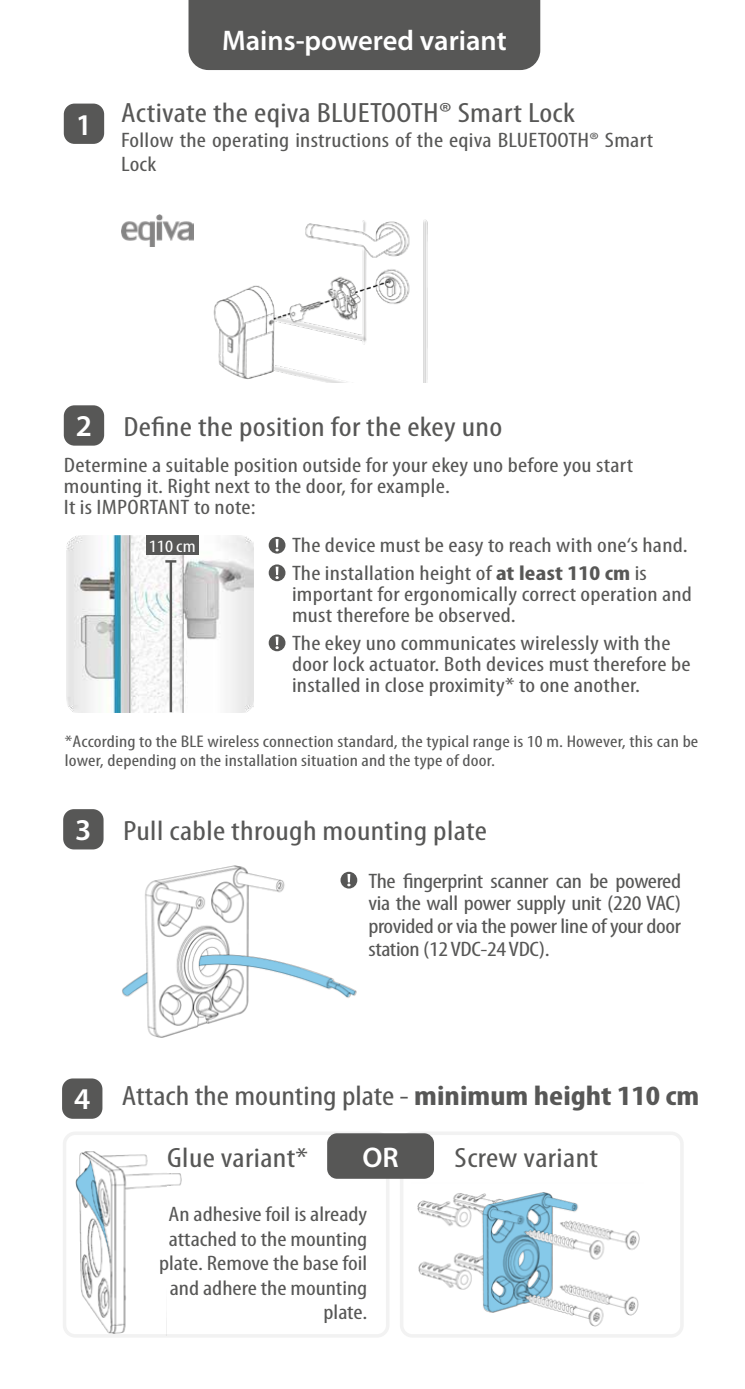
<style>
.page{position:relative;width:745px;height:1389px;background:#fff}
.page>*{position:absolute;margin:0;border:0;box-sizing:border-box;transform-origin:0 0}
.t1{font:600 30.45px "Myriad Pro";color:#fff}
.t2{font:600 28.35px "Myriad Pro";color:#fff}
.t3{font:condensed 28px "Myriad Pro";letter-spacing:.01em;color:#575756;scale:1.2 1}
.t4{font:condensed 21px/24.5px "Myriad Pro";letter-spacing:.01em;color:#575756;scale:1.2 1}
.t5{font:condensed 17.5px "Myriad Pro";letter-spacing:.01em;color:#fff;scale:1.2 1}
.t6{font:condensed 16.8px/18.9px "Myriad Pro";letter-spacing:.01em;color:#575756;scale:1.2 1}
.s1{font-weight:600;font-stretch:normal;font-size:30.45px;color:#fff}
.s2{font-weight:700}
</style>
<div class="page">
<div style="left:64px;top:104px;width:40px;height:40px;background:#575756;border-radius:11px"></div>
<img style="left:193px;top:219px;width:235px;height:164px">
<img style="left:122px;top:214px;width:71px;height:32px">
<div style="left:63px;top:809px;width:40px;height:40px;background:#575756;border-radius:11px"></div>
<img style="left:145px;top:865px;width:213px;height:173px">
<svg style="left:122px;top:973px;width:25px;height:24px"></svg>
<svg style="left:199px;top:954px;width:156px;height:44px"></svg>
<div style="left:62px;top:1078px;width:40px;height:41px;background:#575756;border-radius:11px"></div>
<div style="left:64px;top:405px;width:40px;height:41px;background:#575756;border-radius:11px"></div>
<img style="left:79px;top:1151px;width:103px;height:182px">
<svg style="left:75px;top:1159px;width:35px;height:104px"></svg>
<div style="left:167px;top:1186px;width:17px;height:156px;background:#fff"></div>
<div style="left:167px;top:1139px;width:17px;height:34px;background:#fff"></div>
<div style="left:63px;top:1132px;width:326px;height:206px;border:4px solid #f2f2f2;border-radius:11px"></div>
<img style="left:417px;top:1192px;width:223px;height:135px">
<svg style="left:482px;top:1193px;width:95px;height:119px"></svg>
<div style="left:399px;top:1132px;width:284px;height:206px;border:4px solid #f2f2f2;border-radius:11px"></div>
<div style="left:327px;top:1133px;width:106px;height:46px;background:#575756;border-radius:10px"></div>
<img style="left:67px;top:535px;width:186px;height:177px">
<hr style="left:169px;top:561px;width:3px;height:151px;background:#575756">
<svg style="left:165px;top:560px;width:11px;height:3px"></svg>
<div style="left:146px;top:535px;width:53px;height:20px;background:#575756"></div>
<svg style="left:268px;top:537px;width:17px;height:17px"></svg>
<svg style="left:275px;top:539px;width:3px;height:12px"></svg>
<svg style="left:268px;top:564px;width:17px;height:17px"></svg>
<svg style="left:275px;top:567px;width:3px;height:12px"></svg>
<svg style="left:268px;top:635px;width:17px;height:16px"></svg>
<svg style="left:275px;top:637px;width:3px;height:12px"></svg>
<div style="left:340px;top:872px;width:17px;height:17px;background:#575756;border-radius:50%"></div>
<svg style="left:347px;top:874px;width:3px;height:12px"></svg>
<div style="left:188px;top:0;width:352px;height:70px;background:#575756"></div>
<h2 class="t2" style="left:222px;top:22px;width:286px">Mains-powered variant</h2>
<h3 class="t3" style="left:76px;top:96px;width:417px"><span class="s1">1</span> Activate the eqiva BLUETOOTH® Smart Lock</h3>
<p class="t4" style="left:121px;top:127px;width:444px">Follow the operating instructions of the eqiva BLUETOOTH® Smart<br>Lock</p>
<h1 class="t1" style="left:76px;top:407px;width:18px">2</h1>
<h3 class="t3" style="left:123px;top:410px;width:317px">Define the position for the ekey uno</h3>
<p class="t4" style="left:64px;top:454px;width:476px;line-height:21px">Determine a suitable position outside for your ekey uno before you start mounting it. Right next to the door, for example.<br>It is IMPORTANT to note:</p>
<p class="t5" style="left:149px;top:535px;width:41px">110cm</p>
<p class="t4" style="left:292px;top:531px;width:331px;line-height:28px">The device must be easy to reach with one‘s hand.<br>The installation height of <span class="s2">at least 110 cm</span> is</p>
<p class="t4" style="left:292px;top:583px;width:334px;line-height:21px">important for ergonomically correct operation and must therefore be observed.</p>
<p class="t4" style="left:292px;top:632px;width:333px;line-height:21px">The ekey uno communicates wirelessly with the door lock actuator. Both devices must therefore be installed in close proximity* to one another.</p>
<p class="t6" style="left:65px;top:731px;width:529px">*According to the BLE wireless connection standard, the typical range is 10 m. However, this can be lower, depending on the installation situation and the type of door.</p>
<h3 class="t3" style="left:75px;top:814px;width:344px"><span class="s1">3</span> Pull cable through mounting plate</h3>
<p class="t4" style="left:368px;top:869px;width:262px;line-height:22.8px;text-align:justify">The fingerprint scanner can be powered via the wall power supply unit (220 VAC) provided or via the power line of your door station (12 VDC-24 VDC).</p>
<h3 class="t3" style="left:74px;top:1079px;width:522px"><span class="s1">4</span> Attach the mounting plate - <span class="s2">minimum height 110 cm</span></h3>
<h3 class="t3" style="left:167px;top:1140px;width:119px">Glue variant*</h3>
<h3 class="t3" style="left:454px;top:1140px;width:121px">Screw variant</h3>
<p class="t4" style="left:159px;top:1202px;width:175px;text-align:right">An adhesive foil is already attached to the mounting plate. Remove the base foil and adhere the mounting plate.</p>
<h2 class="t2" style="left:362px;top:1139px;width:38px">OR</h2>
</div>
